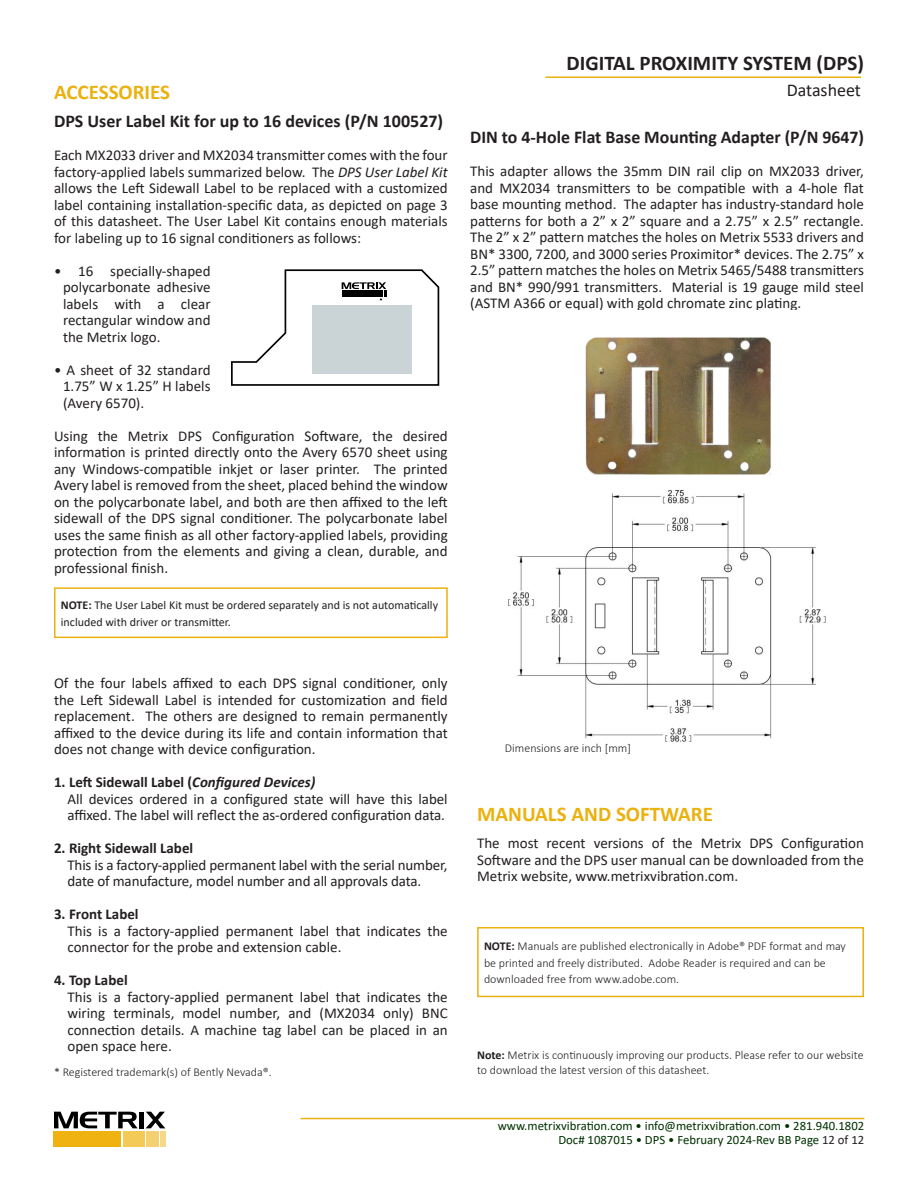
<style>
.page{position:relative;width:918px;height:1188px;background:#fff}
.page>*{position:absolute;margin:0;border:0;box-sizing:border-box;transform-origin:0 0}
.t1{font:700 21px "Calibri";color:#ebb10f}
.t2{font:700 21px "Calibri";color:#231f20}
.t3{font:700 18px "Calibri";color:#231f20}
.t4{font:18px "Calibri";color:#231f20}
.t5{font:15px/16.5px "Calibri";color:#231f20;text-align:justify}
.t6{font:700 15px "Calibri";color:#231f20}
.t7{font:12.75px/13.5px "Calibri";color:#003100;text-align:right}
.t8{font:300 12px/16.5px "Calibri";color:#231f20}
.t9{font:12px/16.5px "Calibri";color:#231f20}
.s1{font-style:italic}
.s2{font-weight:700}
.s3{color:#231f20}
</style>
<div class="page">
<hr style="left:301px;top:1118px;width:563px;height:1px;background:#ebb10f">
<hr style="left:545px;top:76px;width:316px;height:2px;background:#ebb10f">
<div style="left:54px;top:1131px;width:67px;height:16px;background:#efb211"></div>
<div style="left:123px;top:1131px;width:21px;height:16px;background:#f3c958"></div>
<div style="left:146px;top:1131px;width:12px;height:16px;background:#f5d070"></div>
<div style="left:160px;top:1131px;width:5px;height:16px;background:#f7d888"></div>
<svg style="left:54px;top:1112px;width:84px;height:16px"></svg>
<hr style="left:140px;top:1112px;width:4px;height:16px;background:#000">
<svg style="left:146px;top:1112px;width:19px;height:16px"></svg>
<div style="left:54px;top:587px;width:394px;height:51px;border:2px solid #ebb10f"></div>
<svg style="left:231px;top:269px;width:208px;height:117px"></svg>
<img style="left:585px;top:337px;width:186px;height:138px">
<img style="left:508px;top:490px;width:318px;height:252px">
<div style="left:477px;top:927px;width:387px;height:70px;border:2px solid #ebb10f"></div>
<p class="t1" style="left:54px;top:77px;width:118px">ACCESSORIES</p>
<p class="t3" style="left:54px;top:108px;width:391px">DPS User Label Kit for up to 16 devices (P/N 100527)</p>
<p class="t5" style="left:54px;top:146px;width:395px">Each MX2033 driver and MX2034 transmitter comes with the four factory-applied labels summarized below. The <span class="s1">DPS User Label Kit </span>allows the Left Sidewall Label to be replaced with a customized label containing installation-specific data, as depicted on page 3 of this datasheet. The User Label Kit contains enough materials for labeling up to 16 signal conditioners as follows:</p>
<p class="t5" style="left:63px;top:262px;width:149px;text-indent:-9px">• 16 specially-shaped polycarbonate adhesive labels with a clear rectangular window and the Metrix logo.</p>
<p class="t5" style="left:63px;top:361px;width:149px;text-indent:-9px">• A sheet of 32 standard 1.75” W x 1.25” H labels (Avery 6570).</p>
<p class="t5" style="left:54px;top:427px;width:395px">Using the Metrix DPS Configuration Software, the desired information is printed directly onto the Avery 6570 sheet using any Windows-compatible inkjet or laser printer. The printed Avery label is removed from the sheet, placed behind the window on the polycarbonate label, and both are then affixed to the left sidewall of the DPS signal conditioner. The polycarbonate label uses the same finish as all other factory-applied labels, providing protection from the elements and giving a clean, durable, and professional finish.</p>
<p class="t9" style="left:61px;top:596px;width:379px"><span class="s2">NOTE:</span> The User Label Kit must be ordered separately and is not automatically included with driver or transmitter.</p>
<p class="t5" style="left:54px;top:674px;width:395px">Of the four labels affixed to each DPS signal conditioner, only the Left Sidewall Label is intended for customization and field replacement. The others are designed to remain permanently affixed to the device during its life and contain information that does not change with device configuration.</p>
<p class="t6" style="left:54px;top:771px;width:263px">1. Left Sidewall Label (<span class="s1">Configured Devices)</span></p>
<p class="t5" style="left:68px;top:790px;width:382px">All devices ordered in a configured state will have this label affixed. The label will reflect the as-ordered configuration data.</p>
<p class="t6" style="left:54px;top:837px;width:141px">2. Right Sidewall Label</p>
<p class="t5" style="left:68px;top:856px;width:382px">This is a factory-applied permanent label with the serial number, date of manufacture, model number and all approvals data.</p>
<p class="t6" style="left:54px;top:903px;width:86px">3. Front Label</p>
<p class="t5" style="left:68px;top:922px;width:382px">This is a factory-applied permanent label that indicates the connector for the probe and extension cable.</p>
<p class="t6" style="left:54px;top:969px;width:75px">4. Top Label</p>
<p class="t5" style="left:68px;top:988px;width:382px">This is a factory-applied permanent label that indicates the wiring terminals, model number, and (MX2034 only) BNC connection details. A machine tag label can be placed in an open space here.</p>
<p class="t8" style="left:54px;top:1063px;width:219px">* Registered trademark(s) of Bently Nevada®.</p>
<h1 class="t2" style="left:567px;top:48px;width:299px">DIGITAL PROXIMITY SYSTEM (DPS)</h1>
<p class="t4" style="left:787px;top:78px;width:76px">Datasheet</p>
<p class="t3" style="left:470px;top:125px;width:395px">DIN to 4-Hole Flat Base Mounting Adapter (P/N 9647)</p>
<p class="t5" style="left:470px;top:163px;width:395px">This adapter allows the 35mm DIN rail clip on MX2033 driver, and MX2034 transmitters to be compatible with a 4-hole flat base mounting method. The adapter has industry-standard hole patterns for both a 2” x 2” square and a 2.75” x 2.5” rectangle.<br>The 2” x 2” pattern matches the holes on Metrix 5533 drivers and BN* 3300, 7200, and 3000 series Proximitor* devices. The 2.75” x 2.5” pattern matches the holes on Metrix 5465/5488 transmitters and BN* 990/991 transmitters. Material is 19 gauge mild steel (ASTM A366 or equal) with gold chromate zinc plating.</p>
<p class="t8" style="left:505px;top:739px;width:128px">Dimensions are inch [mm]</p>
<p class="t1" style="left:477px;top:799px;width:237px">MANUALS AND SOFTWARE</p>
<p class="t5" style="left:477px;top:835px;width:388px">The most recent versions of the Metrix DPS Configuration Software and the DPS user manual can be downloaded from the Metrix website, www.metrixvibration.com.</p>
<p class="t8" style="left:484px;top:938px;width:363px"><span class="s2">NOTE:</span> Manuals are published electronically in Adobe® PDF format and may be printed and freely distributed. Adobe Reader is required and can be downloaded free from www.adobe.com.</p>
<p class="t8" style="left:477px;top:1048px;width:388px;line-height:14.4px"><span class="s2">Note:</span> Metrix is continuously improving our products. Please refer to our website to download the latest version of this datasheet.</p>
<p class="t7" style="left:498px;top:1119px;width:368px">www.metrixvibration.com • info@metrixvibration.com • 281.940.1802<br>Doc# 1087015 • DPS • February 2024-Rev BB Page <span class="s3">12 of 12</span></p>
</div>
